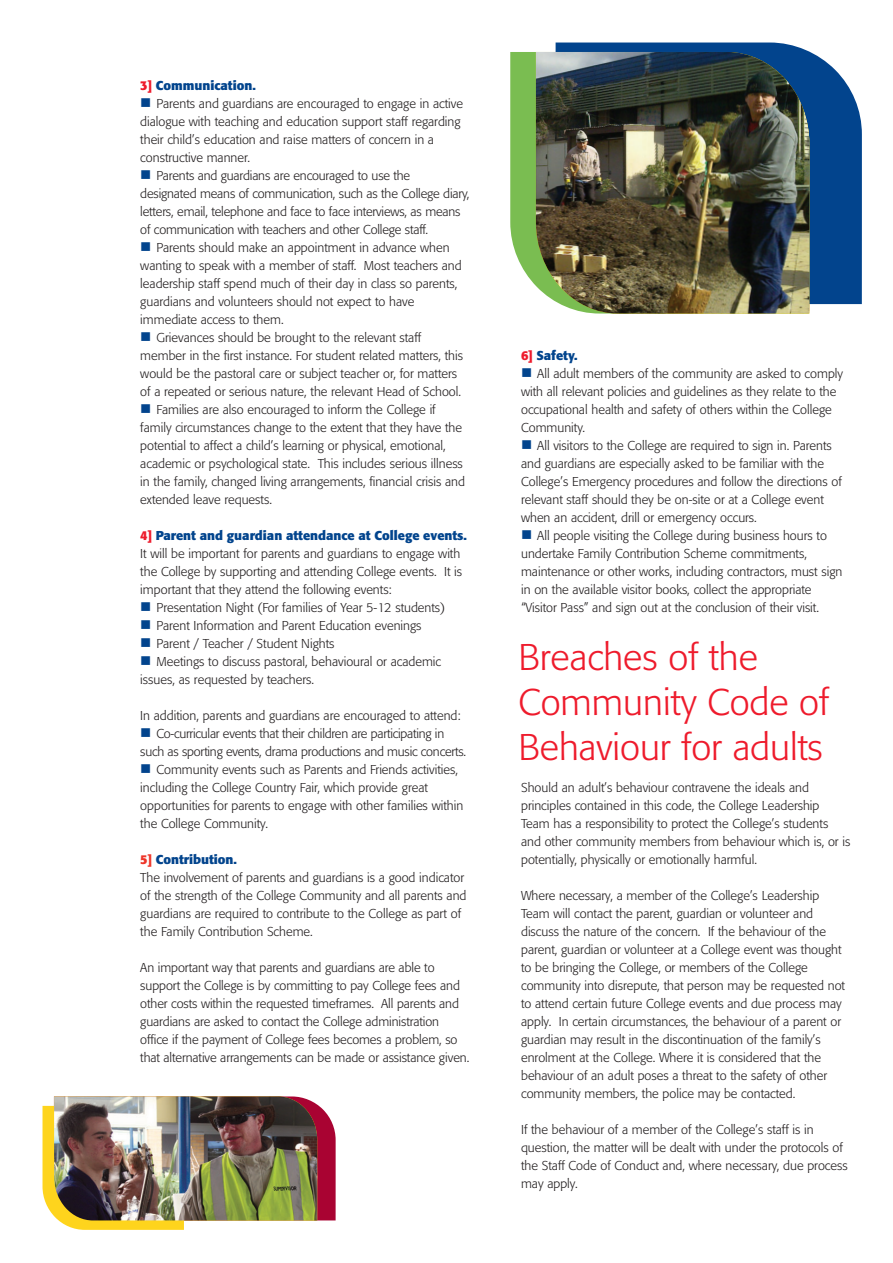
<style>
.page{position:relative;width:893px;height:1263px;background:#fff}
.page>*{position:absolute;margin:0;border:0;box-sizing:border-box;transform-origin:0 0}
.t1{font:300 36.75px/45px "Formata";color:#ee1b2c}
.t2{font:300 12.75px/18px "Formata";color:#231f20}
.t3{font:300 12.75px/18px "Formata";letter-spacing:-.02em;color:#231f20}
.t4{font:700 12.75px "Formata";color:#02448d}
.s1{color:#ee1b2c}
.s2{color:#02448d}
.s3{font-weight:700;color:#ee1b2c}
.s4{font-weight:700;color:#02448d}
.s5{font-weight:700;color:#ee3529}
</style>
<div class="page">
<svg style="left:43px;top:1097px;width:293px;height:133px"></svg>
<img style="left:54px;top:1096px;width:263px;height:124px">
<svg style="left:556px;top:43px;width:306px;height:261px;background:#1f5999"></svg>
<svg style="left:510px;top:52px;width:26px;height:234px;background:#86c361"></svg>
<img style="left:536px;top:52px;width:273px;height:262px">
<p class="t4" style="left:140px;top:80px;width:117px"><span class="s1">3]</span> Communication.</p>
<p class="t2" style="left:140px;top:95px;width:324px"><span class="s2">■</span> Parents and guardians are encouraged to engage in active dialogue with teaching and education support staff regarding their child’s education and raise matters of concern in a constructive manner.</p>
<p class="t2" style="left:140px;top:167px;width:331px"><span class="s2">■</span> Parents and guardians are encouraged to use the designated means of communication, such as the College diary, letters, email, telephone and face to face interviews, as means of communication with teachers and other College staff.</p>
<p class="t2" style="left:140px;top:239px;width:323px"><span class="s2">■</span> Parents should make an appointment in advance when wanting to speak with a member of staff. Most teachers and leadership staff spend much of their day in class so parents, guardians and volunteers should not expect to have immediate access to them.</p>
<p class="t2" style="left:140px;top:329px;width:324px"><span class="s2">■</span> Grievances should be brought to the relevant staff member in the first instance. For student related matters, this would be the pastoral care or subject teacher or, for matters of a repeated or serious nature, the relevant Head of School.</p>
<p class="t2" style="left:140px;top:401px;width:326px"><span class="s2">■</span> Families are also encouraged to inform the College if family circumstances change to the extent that they have the potential to affect a child’s learning or physical, emotional, academic or psychological state. This includes serious illness in the family, changed living arrangements, financial crisis and extended leave requests.</p>
<p class="t2" style="left:140px;top:527px;width:328px"><span class="s3">4]</span> <span class="s4">Parent and guardian attendance at College events.<br></span>It will be important for parents and guardians to engage with the College by supporting and attending College events. It is important that they attend the following events:</p>
<p class="t2" style="left:140px;top:599px;width:306px"><span class="s2">■</span> Presentation Night (For families of Year 5-12 students)</p>
<p class="t2" style="left:140px;top:617px;width:283px"><span class="s2">■</span> Parent Information and Parent Education evenings</p>
<p class="t2" style="left:140px;top:635px;width:196px"><span class="s2">■</span> Parent / Teacher / Student Nights</p>
<p class="t2" style="left:140px;top:653px;width:302px"><span class="s2">■</span> Meetings to discuss pastoral, behavioural or academic issues, as requested by teachers.</p>
<p class="t2" style="left:140px;top:707px;width:322px">In addition, parents and guardians are encouraged to attend:</p>
<p class="t3" style="left:140px;top:725px;width:327px"><span class="s2">■</span> Co-curricular events that their children are participating in such as sporting events, drama productions and music concerts.</p>
<p class="t2" style="left:140px;top:761px;width:324px"><span class="s2">■</span> Community events such as Parents and Friends activities, including the College Country Fair, which provide great opportunities for parents to engage with other families within the College Community.</p>
<p class="t2" style="left:140px;top:851px;width:328px"><span class="s5">5]</span> <span class="s4">Contribution.<br></span>The involvement of parents and guardians is a good indicator of the strength of the College Community and all parents and guardians are required to contribute to the College as part of the Family Contribution Scheme.</p>
<p class="t2" style="left:140px;top:959px;width:331px">An important way that parents and guardians are able to support the College is by committing to pay College fees and other costs within the requested timeframes. All parents and guardians are asked to contact the College administration office if the payment of College fees becomes a problem, so that alternative arrangements can be made or assistance given.</p>
<p class="t4" style="left:521px;top:350px;width:58px"><span class="s1">6]</span> Safety.</p>
<p class="t2" style="left:521px;top:365px;width:324px"><span class="s2">■</span> All adult members of the community are asked to comply with all relevant policies and guidelines as they relate to the occupational health and safety of others within the College Community.</p>
<p class="t2" style="left:521px;top:437px;width:322px"><span class="s2">■</span> All visitors to the College are required to sign in. Parents and guardians are especially asked to be familiar with the College’s Emergency procedures and follow the directions of relevant staff should they be on-site or at a College event when an accident, drill or emergency occurs.</p>
<p class="t2" style="left:521px;top:527px;width:323px"><span class="s2">■</span> All people visiting the College during business hours to undertake Family Contribution Scheme commitments, maintenance or other works, including contractors, must sign in on the available visitor books, collect the appropriate “Visitor Pass” and sign out at the conclusion of their visit.</p>
<h1 class="t1" style="left:518px;top:637px;width:312px">Breaches of the<br>Community Code of<br>Behaviour for adults</h1>
<p class="t2" style="left:521px;top:779px;width:331px">Should an adult’s behaviour contravene the ideals and principles contained in this code, the College Leadership Team has a responsibility to protect the College’s students and other community members from behaviour which is, or is potentially, physically or emotionally harmful.</p>
<p class="t2" style="left:521px;top:887px;width:325px">Where necessary, a member of the College’s Leadership Team will contact the parent, guardian or volunteer and discuss the nature of the concern. If the behaviour of the parent, guardian or volunteer at a College event was thought to be bringing the College, or members of the College community into disrepute, that person may be requested not to attend certain future College events and due process may apply. In certain circumstances, the behaviour of a parent or guardian may result in the discontinuation of the family’s enrolment at the College. Where it is considered that the behaviour of an adult poses a threat to the safety of other community members, the police may be contacted.</p>
<p class="t2" style="left:521px;top:1121px;width:328px">If the behaviour of a member of the College’s staff is in question, the matter will be dealt with under the protocols of the Staff Code of Conduct and, where necessary, due process may apply.</p>
</div>
